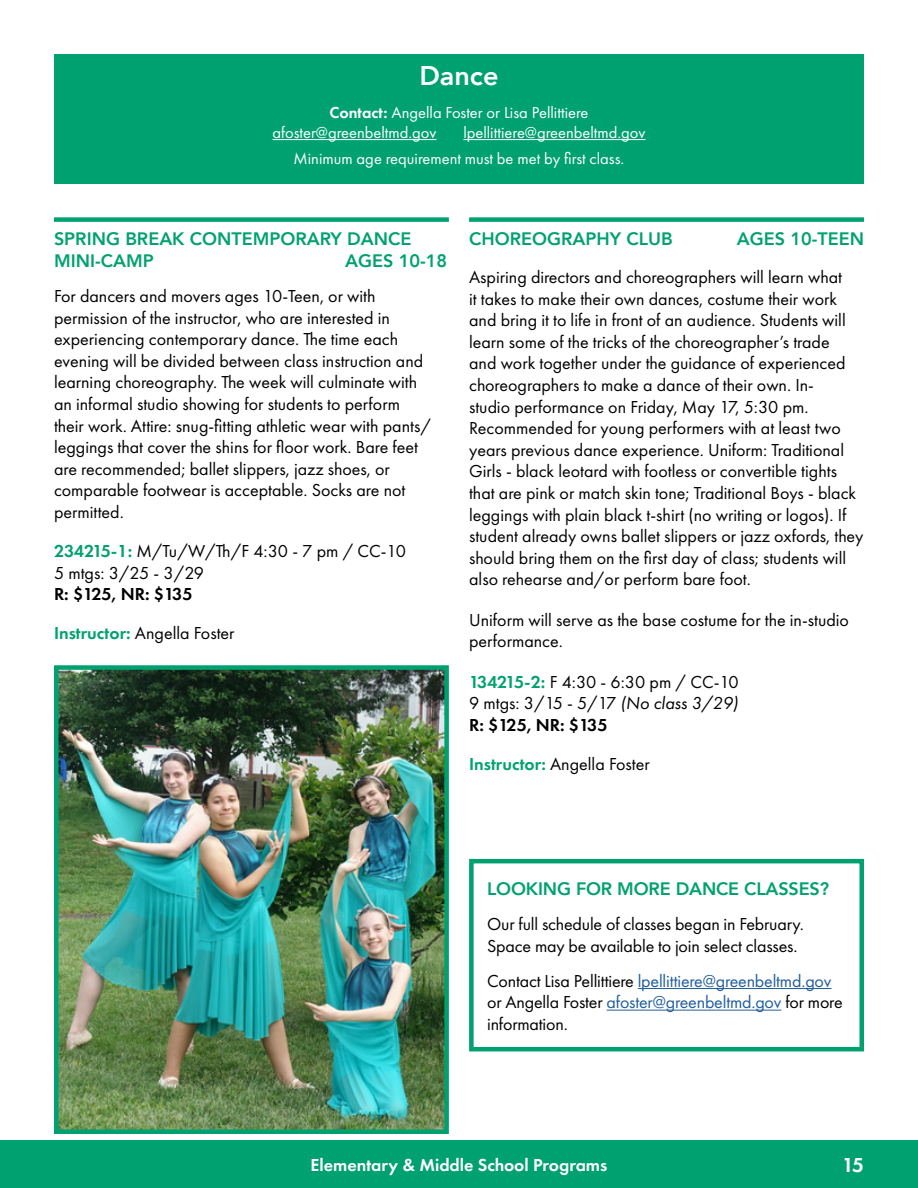
<style>
.page{position:relative;width:918px;height:1188px;background:#fff}
.page>*{position:absolute;margin:0;border:0;box-sizing:border-box;transform-origin:0 0}
.t1{font:800 27px "Avenir";color:#fff}
.Page__s{font:600 21px "Futura PT";color:#fff}
.t2{font:18px/21.6px "Futura PT";color:#000}
.t3{font:800 18px/21.6px "Avenir";color:#00a170}
.URL{font:600 18px "Futura PT";color:#fff}
.Paragraph_1{font:16.5px/19.8px "Futura PT";color:#fff}
.s1{font-weight:600}
.s2{font-weight:600;color:#00a170}
.s3{font-style:italic}
.s4{color:#215e9e}
</style>
<div class="page">
<div style="left:0;top:1140px;width:918px;height:48px;background:#00a170"></div>
<div style="left:54px;top:217px;width:395px;height:5px;background:#00a170"></div>
<div style="left:54px;top:54px;width:810px;height:130px;background:#00a170"></div>
<hr style="left:273px;top:139px;width:164px;height:1px;background:#fff">
<hr style="left:463px;top:139px;width:182px;height:1px;background:#fff">
<hr style="left:638px;top:988px;width:194px;height:1px;background:#215e9e">
<hr style="left:607px;top:1010px;width:174px;height:1px;background:#215e9e">
<div style="left:469px;top:859px;width:395px;height:192px;border:4px solid #00a170"></div>
<div style="left:469px;top:217px;width:395px;height:5px;background:#00a170"></div>
<img style="left:59px;top:670px;width:385px;height:459px">
<div style="left:54px;top:665px;width:395px;height:469px;border:4px solid #00a170"></div>
<h2 class="t1" style="left:419px;top:55px;width:81px">Dance</h2>
<p class="Paragraph_1" style="left:273px;top:103px;width:317px;text-indent:57px"><span class="s1">Contact:</span> Angella Foster or Lisa Pellittiere afoster@greenbeltmd.gov</p>
<p class="Paragraph_1" style="left:463px;top:122px;width:184px">lpellittiere@greenbeltmd.gov</p>
<p class="Paragraph_1" style="left:294px;top:149px;width:332px">Minimum age requirement must be met by first class.</p>
<h3 class="t3" style="left:54px;top:228px;width:359px">SPRING BREAK CONTEMPORARY DANCE<br>MINI-CAMP</h3>
<h3 class="t3" style="left:345px;top:250px;width:103px">AGES 10-18</h3>
<p class="t2" style="left:54px;top:285px;width:379px">For dancers and movers ages 10-Teen, or with permission of the instructor, who are interested in experiencing contemporary dance. The time each evening will be divided between class instruction and learning choreography. The week will culminate with an informal studio showing for students to perform their work. Attire: snug-fitting athletic wear with pants/ leggings that cover the shins for floor work. Bare feet are recommended; ballet slippers, jazz shoes, or comparable footwear is acceptable. Socks are not permitted.</p>
<p class="t2" style="left:54px;top:540px;width:353px"><span class="s2">234215-1:</span> M/Tu/W/Th/F 4:30 - 7 pm / CC-10<br>5 mtgs: 3/25 - 3/29<br><span class="s1">R: $125, NR: $135</span></p>
<p class="t2" style="left:54px;top:622px;width:182px"><span class="s2">Instructor:</span> Angella Foster</p>
<h3 class="t3" style="left:469px;top:228px;width:205px">CHOREOGRAPHY CLUB</h3>
<h3 class="t3" style="left:737px;top:228px;width:129px">AGES 10-TEEN</h3>
<p class="t2" style="left:469px;top:266px;width:396px">Aspiring directors and choreographers will learn what<br>it takes to make their own dances, costume their work and bring it to life in front of an audience. Students will learn some of the tricks of the choreographer’s trade<br>and work together under the guidance of experienced choreographers to make a dance of their own. In-<br>studio performance on Friday, May 17, 5:30 pm.<br>Recommended for young performers with at least two years previous dance experience. Uniform: Traditional Girls - black leotard with footless or convertible tights that are pink or match skin tone; Traditional Boys - black leggings with plain black t-shirt (no writing or logos). If student already owns ballet slippers or jazz oxfords, they should bring them on the first day of class; students will also rehearse and/or perform bare foot.</p>
<p class="t2" style="left:469px;top:609px;width:381px">Uniform will serve as the base costume for the in-studio performance.</p>
<p class="t2" style="left:469px;top:671px;width:271px;text-align:justify"><span class="s2">134215-2:</span> F 4:30 - 6:30 pm / CC-10<br>9 mtgs: 3/15 - 5/17 <span class="s3">(No class 3/29)<br></span><span class="s1">R: $125, NR: $135</span></p>
<p class="t2" style="left:469px;top:753px;width:182px"><span class="s2">Instructor:</span> Angella Foster</p>
<h3 class="t3" style="left:487px;top:878px;width:343px">LOOKING FOR MORE DANCE CLASSES?</h3>
<h3 class="t2" style="left:487px;top:913px;width:318px">Our full schedule of classes began in February.<br>Space may be available to join select classes.</h3>
<h3 class="t2" style="left:487px;top:970px;width:357px">Contact Lisa Pellittiere <span class="s4">lpellittiere@greenbeltmd.gov </span>or Angella Foster <span class="s4">afoster@greenbeltmd.gov</span> for more information.</h3>
<p class="URL" style="left:311px;top:1154px;width:298px">Elementary &amp; Middle School Programs</p>
<p class="Page__s" style="left:842px;top:1152px;width:23px">15</p>
</div>
